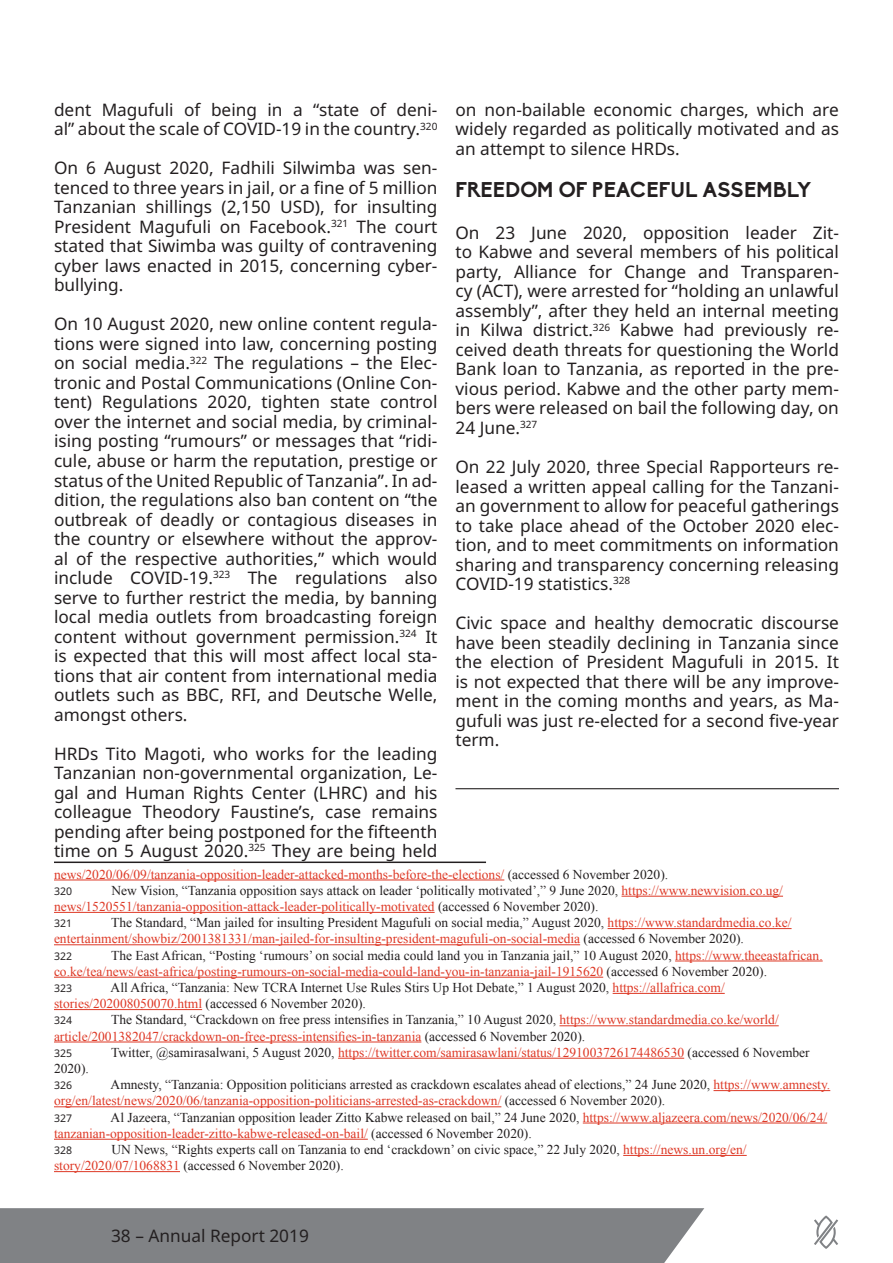
<style>
.page{position:relative;width:893px;height:1263px;background:#fff}
.page>*{position:absolute;margin:0;border:0;box-sizing:border-box;transform-origin:0 0}
.Subheader{font:700 21px "Biko";color:#231f20}
.Paragraph_Style_1{font:17.25px/19.5px "Noto Sans UI";color:#231f20;text-align:justify}
.Footnote{font:13.5px/16.2px "Times New Roman";color:#de3926}
.Footnote-2{font:13.5px/16.2px "Times New Roman";color:#231f20}
.Footnote-3{font:10.5px "Noto Sans UI";color:#231f20}
.s1{color:#231f20}
.s2{color:#de3926}
</style>
<div class="page">
<svg style="left:814px;top:1215px;width:24px;height:34px"></svg>
<div style="left:0;top:1208px;width:704px;height:55px;background:#808285"></div>
<hr style="left:54px;top:861px;width:432px;height:2px;background:#231f20">
<hr style="left:54px;top:880px;width:450px;height:1px;background:#de3926">
<hr style="left:621px;top:896px;width:162px;height:1px;background:#de3926">
<hr style="left:54px;top:912px;width:381px;height:1px;background:#de3926">
<hr style="left:608px;top:928px;width:183px;height:1px;background:#de3926">
<hr style="left:54px;top:944px;width:526px;height:1px;background:#de3926">
<hr style="left:675px;top:961px;width:148px;height:1px;background:#de3926">
<hr style="left:54px;top:977px;width:549px;height:1px;background:#de3926">
<hr style="left:613px;top:993px;width:112px;height:1px;background:#de3926">
<hr style="left:54px;top:1009px;width:148px;height:1px;background:#de3926">
<hr style="left:559px;top:1025px;width:220px;height:1px;background:#de3926">
<hr style="left:54px;top:1042px;width:367px;height:1px;background:#de3926">
<hr style="left:338px;top:1058px;width:346px;height:1px;background:#de3926">
<hr style="left:713px;top:1090px;width:117px;height:1px;background:#de3926">
<hr style="left:54px;top:1106px;width:447px;height:1px;background:#de3926">
<hr style="left:583px;top:1123px;width:244px;height:1px;background:#de3926">
<hr style="left:54px;top:1139px;width:314px;height:1px;background:#de3926">
<hr style="left:623px;top:1155px;width:124px;height:1px;background:#de3926">
<hr style="left:54px;top:1171px;width:126px;height:1px;background:#de3926">
<hr style="left:455px;top:788px;width:384px;height:1px;background:#231f20">
<p class="Paragraph_Style_1" style="left:54px;top:100px;width:385px">dent Magufuli of being in a “state of deni&shy;al” about the scale of COVID-19 in the country.<sup>320</sup></p>
<p class="Paragraph_Style_1" style="left:54px;top:158px;width:385px">On 6 August 2020, Fadhili Silwimba was sen&shy;tenced to three years in jail, or a fine of 5 million Tanzanian shillings (2,150 USD), for insulting President Magufuli on Facebook.<sup>321</sup> The court stated that Siwimba was guilty of contravening cyber laws enacted in 2015, concerning cyber&shy;bullying.</p>
<p class="Paragraph_Style_1" style="left:54px;top:314px;width:385px">On 10 August 2020, new online content regula&shy;tions were signed into law, concerning posting on social media.<sup>322</sup> The regulations – the Elec&shy;tronic and Postal Communications (Online Con&shy;tent) Regulations 2020, tighten state control over the internet and social media, by criminal&shy;ising posting “rumours” or messages that “ridi&shy;cule, abuse or harm the reputation, prestige or status of the United Republic of Tanzania”. In ad&shy;dition, the regulations also ban content on “the outbreak of deadly or contagious diseases in the country or elsewhere without the approv&shy;al of the respective authorities,” which would include COVID-19.<sup>323</sup> The regulations also serve to further restrict the media, by banning local media outlets from broadcasting foreign content without government permission.<sup>324</sup> It is expected that this will most affect local sta&shy;tions that air content from international media outlets such as BBC, RFI, and Deutsche Welle, amongst others.</p>
<p class="Paragraph_Style_1" style="left:54px;top:743px;width:385px">HRDs Tito Magoti, who works for the leading Tanzanian non-governmental organization, Le&shy;gal and Human Rights Center (LHRC) and his colleague Theodory Faustine’s, case remains pending after being postponed for the fifteenth time on 5 August 2020.<sup>325</sup> They are being held</p>
<p class="Footnote" style="left:54px;top:866px;width:616px">news/2020/06/09/tanzania-opposition-leader-attacked-months-before-the-elections/ <span class="s1">(accessed 6 November 2020).</span></p>
<p class="Footnote-3" style="left:54px;top:884px;width:20px">320</p>
<p class="Paragraph_Style_1" style="left:455px;top:100px;width:385px">on non-bailable economic charges, which are widely regarded as politically motivated and as an attempt to silence HRDs.</p>
<p class="Subheader" style="left:455px;top:177px;width:357px">FREEDOM OF PEACEFUL ASSEMBLY</p>
<p class="Paragraph_Style_1" style="left:455px;top:223px;width:385px">On 23 June 2020, opposition leader Zit&shy;to Kabwe and several members of his political party, Alliance for Change and Transparen&shy;cy (ACT), were arrested for “holding an unlawful assembly”, after they held an internal meeting in Kilwa district.<sup>326</sup> Kabwe had previously re&shy;ceived death threats for questioning the World Bank loan to Tanzania, as reported in the pre&shy;vious period. Kabwe and the other party mem&shy;bers were released on bail the following day, on 24 June.<sup>327</sup></p>
<p class="Paragraph_Style_1" style="left:455px;top:457px;width:385px">On 22 July 2020, three Special Rapporteurs re&shy;leased a written appeal calling for the Tanzani&shy;an government to allow for peaceful gatherings to take place ahead of the October 2020 elec&shy;tion, and to meet commitments on information sharing and transparency concerning releasing COVID-19 statistics.<sup>328</sup></p>
<p class="Paragraph_Style_1" style="left:455px;top:613px;width:385px">Civic space and healthy democratic discourse have been steadily declining in Tanzania since the election of President Magufuli in 2015. It is not expected that there will be any improve&shy;ment in the coming months and years, as Ma&shy;gufuli was just re-elected for a second five-year term.</p>
<p class="Footnote-2" style="left:54px;top:882px;width:730px;text-indent:57px">New Vision, “Tanzania opposition says attack on leader ‘politically motivated’,” 9 June 2020, <span class="s2">https://www.newvision.co.ug/ news/1520551/tanzania-opposition-attack-leader-politically-motivated</span> (accessed 6 November 2020).</p>
<p class="Footnote-3" style="left:54px;top:916px;width:20px">321</p>
<p class="Footnote" style="left:54px;top:914px;width:739px;text-indent:57px"><span class="s1">The Standard, “Man jailed for insulting President Magufuli on social media,” August 2020,</span> https://www.standardmedia.co.ke/ entertainment/showbiz/2001381331/man-jailed-for-insulting-president-magufuli-on-social-media <span class="s1">(accessed 6 November 2020).</span></p>
<p class="Footnote-3" style="left:54px;top:948px;width:20px">322</p>
<p class="Footnote" style="left:54px;top:947px;width:770px;text-indent:57px"><span class="s1">The East African, “Posting ‘rumours’ on social media could land you in Tanzania jail,” 10 August 2020,</span> https://www.theeastafrican. co.ke/tea/news/east-africa/posting-rumours-on-social-media-could-land-you-in-tanzania-jail-1915620 <span class="s1">(accessed 6 November 2020).</span></p>
<p class="Footnote-3" style="left:54px;top:981px;width:20px">323</p>
<p class="Footnote-2" style="left:54px;top:979px;width:672px;text-indent:57px">All Africa, “Tanzania: New TCRA Internet Use Rules Stirs Up Hot Debate,” 1 August 2020, <span class="s2">https://allafrica.com/ stories/202008050070.html</span> (accessed 6 November 2020).</p>
<p class="Footnote-3" style="left:54px;top:1013px;width:20px">324</p>
<p class="Footnote" style="left:54px;top:1011px;width:726px;text-indent:57px"><span class="s1">The Standard, “Crackdown on free press intensifies in Tanzania,” 10 August 2020,</span> https://www.standardmedia.co.ke/world/ article/2001382047/crackdown-on-free-press-intensifies-in-tanzania <span class="s1">(accessed 6 November 2020).</span></p>
<p class="Footnote-3" style="left:54px;top:1046px;width:20px">325</p>
<p class="Footnote" style="left:111px;top:1044px;width:700px"><span class="s1">Twitter, @samirasalwani, 5 August 2020,</span> https://twitter.com/samirasawlani/status/1291003726174486530 <span class="s1">(accessed 6 November</span></p>
<p class="Footnote-2" style="left:54px;top:1060px;width:36px">2020).</p>
<p class="Footnote-3" style="left:54px;top:1078px;width:20px">326</p>
<p class="Footnote-2" style="left:54px;top:1076px;width:778px;text-indent:57px">Amnesty, “Tanzania: Opposition politicians arrested as crackdown escalates ahead of elections,” 24 June 2020, <span class="s2">https://www.amnesty. org/en/latest/news/2020/06/tanzania-opposition-politicians-arrested-as-crackdown/</span> (accessed 6 November 2020).</p>
<p class="Footnote-3" style="left:54px;top:1110px;width:20px">327</p>
<p class="Footnote" style="left:54px;top:1109px;width:775px;text-indent:57px"><span class="s1">Al Jazeera, “Tanzanian opposition leader Zitto Kabwe released on bail,” 24 June 2020,</span> https://www.aljazeera.com/news/2020/06/24/ tanzanian-opposition-leader-zitto-kabwe-released-on-bail/ <span class="s1">(accessed 6 November 2020).</span></p>
<p class="Footnote-3" style="left:54px;top:1143px;width:20px">328</p>
<p class="Footnote-2" style="left:54px;top:1141px;width:694px;text-indent:57px">UN News, “Rights experts call on Tanzania to end ‘crackdown’ on civic space,” 22 July 2020, <span class="s2">https://news.un.org/en/ story/2020/07/1068831</span> (accessed 6 November 2020).</p>
<p class="Paragraph_Style_1" style="left:111px;top:1225px;width:199px">38 – Annual Report 2019</p>
</div>
